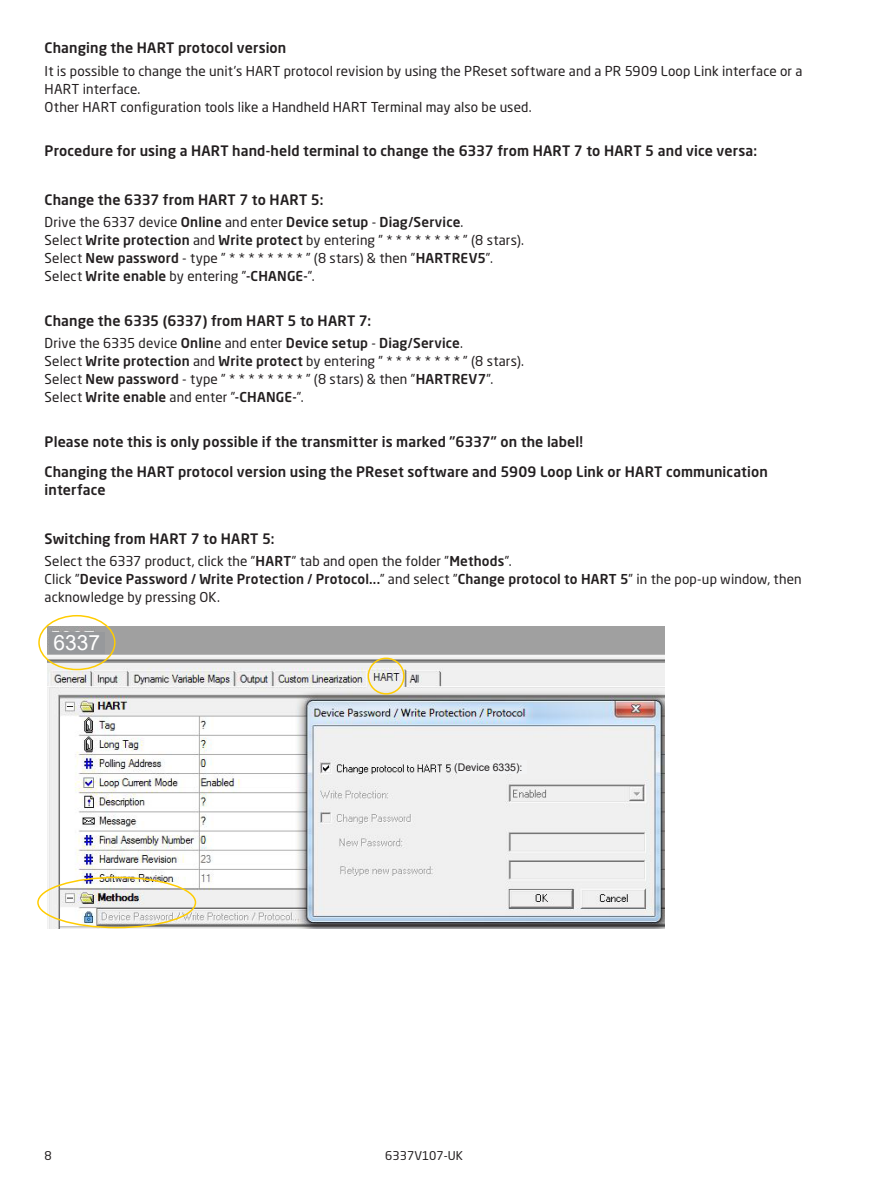
<style>
.page{position:relative;width:893px;height:1191px;background:#fff}
.page>*{position:absolute;margin:0;border:0;box-sizing:border-box;transform-origin:0 0}
.t1{font:21px "Arial";color:#fff}
.t2{font:500 14.25px/30.8px "Neo Sans Pro";letter-spacing:.01em;color:#231f20}
.t3{font:13.5px/18px "Neo Sans Pro";letter-spacing:.01em;color:#231f20}
.t4{font:12px "Neo Sans Pro";color:#231f20}
.t5{font:10.5px "Arial";color:#231f20}
.s1{font-weight:500}
</style>
<div class="page">
<img style="left:48px;top:627px;width:616px;height:301px">
<div style="left:368px;top:657px;width:37px;height:37px;border:2px solid #fc0;border-radius:50%"></div>
<div style="left:37px;top:876px;width:159px;height:52px;border:2px solid #fc0;border-radius:50%"></div>
<div style="left:49px;top:632px;width:56px;height:21px;background:#97999c"></div>
<div style="left:38px;top:615px;width:78px;height:55px;border:2px solid #fc0;border-radius:50%"></div>
<div style="left:454px;top:760px;width:73px;height:14px;background:#f2f3f4"></div>
<p class="t2" style="left:45px;top:32px;width:243px">Changing the HART protocol version</p>
<p class="t3" style="left:45px;top:62px;width:759px">It is possible to change the unit’s HART protocol revision by using the PReset software and a PR 5909 Loop Link interface or a<br>HART interface.<br>Other HART configuration tools like a Handheld HART Terminal may also be used.</p>
<p class="t2" style="left:45px;top:135px;width:714px">Procedure for using a HART hand-held terminal to change the 6337 from HART 7 to HART 5 and vice versa:</p>
<p class="t2" style="left:45px;top:184px;width:280px">Change the 6337 from HART 7 to HART 5:</p>
<p class="t3" style="left:45px;top:213px;width:481px">Drive the 6337 device <span class="s1">Online</span> and enter <span class="s1">Device setup</span> - <span class="s1">Diag/Service</span>.<br>Select <span class="s1">Write protection</span> and <span class="s1">Write protect</span> by entering ” * * * * * * * * ” (8 stars).<br>Select <span class="s1">New password</span> - type ” * * * * * * * * ” (8 stars) &amp; then ”<span class="s1">HARTREV5</span>”.<br>Select <span class="s1">Write enable</span> by entering ”<span class="s1">-CHANGE-</span>”.</p>
<p class="t2" style="left:45px;top:305px;width:328px">Change the 6335 (6337) from HART 5 to HART 7:</p>
<p class="t3" style="left:45px;top:334px;width:481px">Drive the 6335 device <span class="s1">Onlin</span>e and enter <span class="s1">Device setup</span> - <span class="s1">Diag/Service</span>.<br>Select <span class="s1">Write protection</span> and <span class="s1">Write protect</span> by entering ” * * * * * * * * ” (8 stars).<br>Select <span class="s1">New password</span> - type ” * * * * * * * * ” (8 stars) &amp; then ”<span class="s1">HARTREV7</span>”.<br>Select <span class="s1">Write enable</span> and enter ”<span class="s1">-CHANGE-</span>”.</p>
<p class="t2" style="left:45px;top:425px;width:725px">Please note this is only possible if the transmitter is marked ”6337” on the label!<br>Changing the HART protocol version using the PReset software and 5909 Loop Link or HART communication</p>
<p class="t2" style="left:45px;top:474px;width:63px">interface</p>
<p class="t2" style="left:45px;top:523px;width:231px">Switching from HART 7 to HART 5:</p>
<p class="t3" style="left:45px;top:552px;width:758px">Select the 6337 product, click the ”<span class="s1">HART</span>” tab and open the folder ”<span class="s1">Methods</span>”.<br>Click ”<span class="s1">Device Password / Write Protection / Protocol...</span>” and select ”<span class="s1">Change protocol to HART 5</span>” in the pop-up window, then acknowledge by pressing OK.</p>
<h1 class="t1" style="left:54px;top:628px;width:48px">6337</h1>
<p class="t5" style="left:454px;top:760px;width:70px">(Device 6335):</p>
<p class="t4" style="left:45px;top:1148px;width:9px">8</p>
<p class="t4" style="left:385px;top:1148px;width:79px">6337V107-UK</p>
</div>
